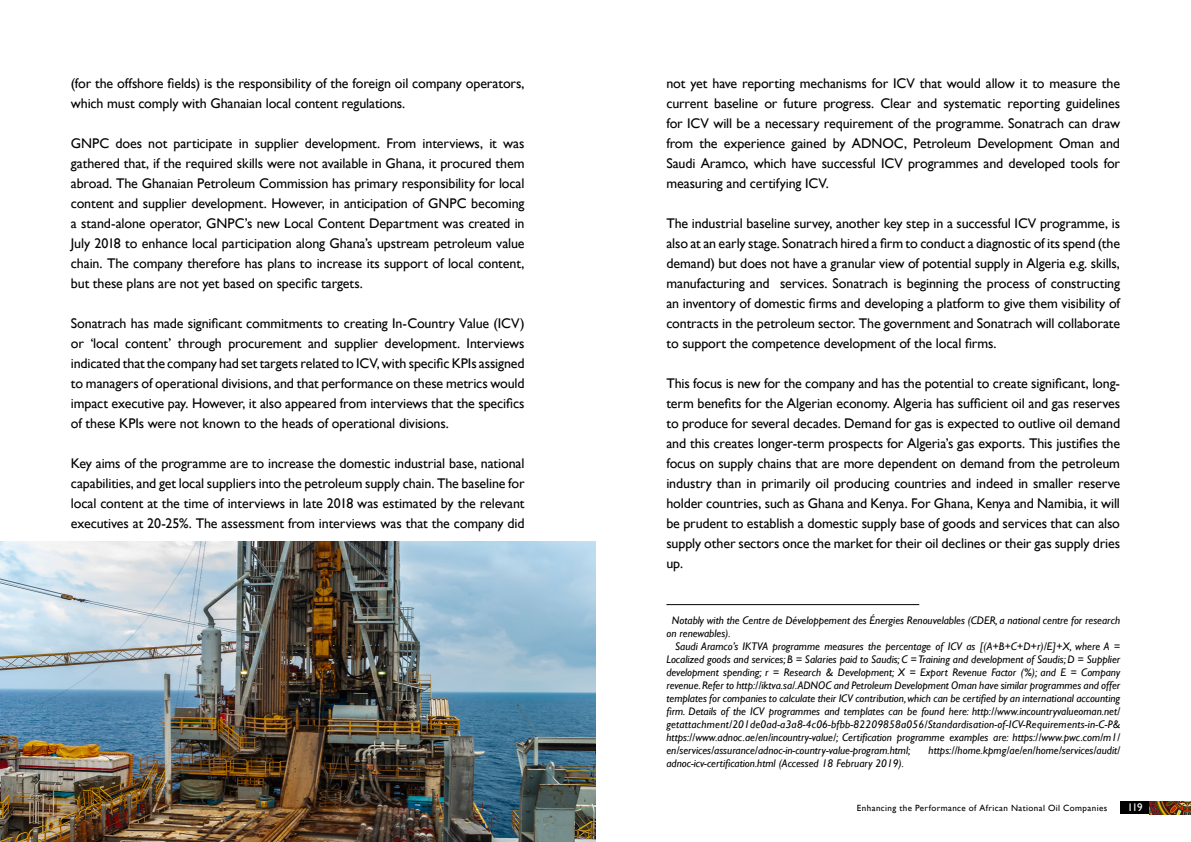
<style>
.page{position:relative;width:1191px;height:842px;background:#fff}
.page>*{position:absolute;margin:0;border:0;box-sizing:border-box;transform-origin:0 0}
.t1{font:14px/20px "Gill Sans";letter-spacing:-.01em;color:#000;text-align:justify}
.t2{font:italic 11px/13px "Gill Sans";color:#000}
.t3{font:11px "Gill Sans";color:#fff}
.t4{font:9px "Gill Sans";letter-spacing:.045em;color:#000}
</style>
<div class="page">
<div style="left:1120px;top:801px;width:29px;height:13px;background:#000"></div>
<img style="left:1149px;top:801px;width:42px;height:13px">
<hr style="left:666px;top:604px;width:253px;height:1px;background:#000">
<img style="left:0;top:541px;width:595px;height:301px">
<p class="t1" style="left:71px;top:73px;width:455px">(for the offshore fields) is the responsibility of the foreign oil company operators, which must comply with Ghanaian local content regulations.</p>
<p class="t1" style="left:71px;top:133px;width:455px">GNPC does not participate in supplier development. From interviews, it was gathered that, if the required skills were not available in Ghana, it procured them abroad. The Ghanaian Petroleum Commission has primary responsibility for local content and supplier development. However, in anticipation of GNPC becoming a stand-alone operator, GNPC’s new Local Content Department was created in July 2018 to enhance local participation along Ghana’s upstream petroleum value chain. The company therefore has plans to increase its support of local content, but these plans are not yet based on specific targets.</p>
<p class="t1" style="left:71px;top:313px;width:455px">Sonatrach has made significant commitments to creating In-Country Value (ICV) or ‘local content’ through procurement and supplier development. Interviews indicated that the company had set targets related to ICV, with specific KPIs assigned to managers of operational divisions, and that performance on these metrics would impact executive pay. However, it also appeared from interviews that the specifics of these KPIs were not known to the heads of operational divisions.</p>
<p class="t1" style="left:71px;top:453px;width:455px">Key aims of the programme are to increase the domestic industrial base, national capabilities, and get local suppliers into the petroleum supply chain. The baseline for local content at the time of interviews in late 2018 was estimated by the relevant executives at 20-25%. The assessment from interviews was that the company did</p>
<p class="t1" style="left:666px;top:73px;width:455px">not yet have reporting mechanisms for ICV that would allow it to measure the current baseline or future progress. Clear and systematic reporting guidelines for ICV will be a necessary requirement of the programme. Sonatrach can draw from the experience gained by ADNOC, Petroleum Development Oman and Saudi Aramco, which have successful ICV programmes and developed tools for measuring and certifying ICV.</p>
<p class="t1" style="left:666px;top:213px;width:455px">The industrial baseline survey, another key step in a successful ICV programme, is also at an early stage. Sonatrach hired a firm to conduct a diagnostic of its spend (the demand) but does not have a granular view of potential supply in Algeria e.g. skills, manufacturing and services. Sonatrach is beginning the process of constructing an inventory of domestic firms and developing a platform to give them visibility of contracts in the petroleum sector. The government and Sonatrach will collaborate to support the competence development of the local firms.</p>
<p class="t1" style="left:666px;top:373px;width:455px">This focus is new for the company and has the potential to create significant, long&shy;term benefits for the Algerian economy. Algeria has sufficient oil and gas reserves to produce for several decades. Demand for gas is expected to outlive oil demand and this creates longer-term prospects for Algeria’s gas exports. This justifies the focus on supply chains that are more dependent on demand from the petroleum industry than in primarily oil producing countries and indeed in smaller reserve holder countries, such as Ghana and Kenya. For Ghana, Kenya and Namibia, it will be prudent to establish a domestic supply base of goods and services that can also supply other sectors once the market for their oil declines or their gas supply dries up.</p>
<p class="t2" style="left:666px;top:614px;width:455px;text-indent:6px">Notably with the Centre de Développement des Énergies Renouvelables (CDER, a national centre for research on renewables).</p>
<p class="t2" style="left:666px;top:640px;width:455px;text-align:justify;text-indent:9px">Saudi Aramco’s IKTVA programme measures the percentage of ICV as [(A+B+C+D+r)/E]+X, where A = Localized goods and services; B = Salaries paid to Saudis; C = Training and development of Saudis; D = Supplier development spending; r = Research &amp; Development; X = Export Revenue Factor (%); and E = Company revenue. Refer to http://iktva.sa/.ADNOC and Petroleum Development Oman have similar programmes and offer templates for companies to calculate their ICV contribution, which can be certified by an international accounting firm. Details of the ICV programmes and templates can be found here: http://www.incountryvalueoman.net/ getattachment/201de0ad-a3a8-4c06-bfbb-82209858a056/Standardisation-of-ICV-Requirements-in-C-P&amp; https://www.adnoc.ae/en/incountry-value/; Certification programme examples are: https://www.pwc.com/m1/ en/services/assurance/adnoc-in-country-value-program.html;</p>
<p class="t2" style="left:928px;top:744px;width:193px">https://home.kpmg/ae/en/home/services/audit/</p>
<p class="t2" style="left:666px;top:757px;width:239px">adnoc-icv-certification.html (Accessed 18 February 2019).</p>
<p class="t4" style="left:857px;top:802px;width:252px">Enhancing the Performance of African National Oil Companies</p>
<p class="t3" style="left:1127px;top:801px;width:17px">119</p>
</div>
